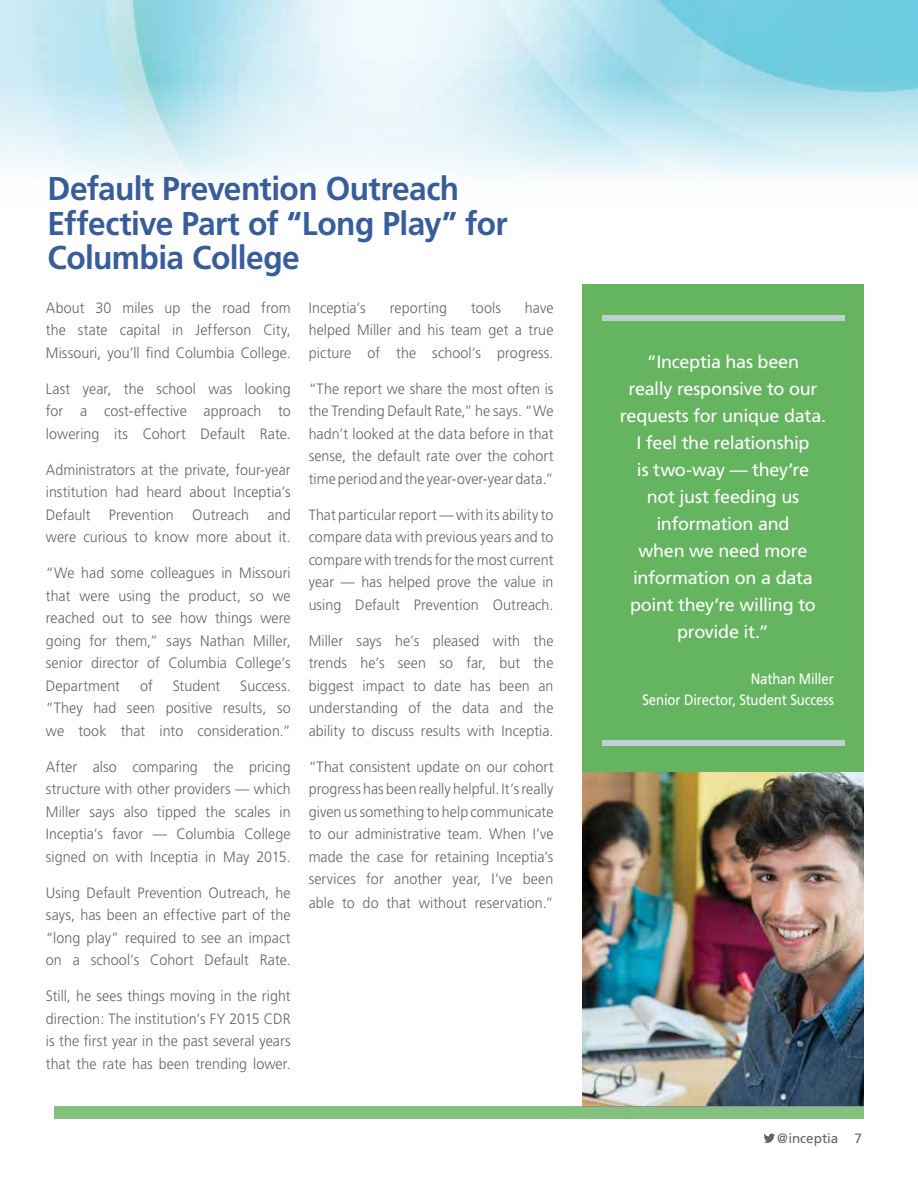
<style>
.page{position:relative;width:918px;height:1188px;background:#fff}
.page>*{position:absolute;margin:0;border:0;box-sizing:border-box;transform-origin:0 0}
.t1{font:700 33px/34.5px "Frutiger";letter-spacing:-.02em;color:#385d9b;scale:.96 1}
.t2{font:18px/27px "Frutiger";letter-spacing:-.02em;color:#fff;text-align:center}
.t3{font:300 15px/22.5px "Frutiger";letter-spacing:.005em;color:#636466;text-align:justify;scale:.95 1}
.t4{font:15px/21px "Frutiger";letter-spacing:-.01em;color:#fff;text-align:right;scale:.88 1}
.t5{font:13.5px "Frutiger";color:#636466}
</style>
<div class="page">
<div style="left:54px;top:1106px;width:810px;height:13px;background:#83bf7d"></div>
<svg style="left:764px;top:1133px;width:11px;height:10px"></svg>
<img style="left:0;top:0;width:918px;height:180px">
<div style="left:582px;top:284px;width:282px;height:823px;background:#65b460"></div>
<div style="left:602px;top:315px;width:242px;height:6px;background:#c0cfd4"></div>
<div style="left:602px;top:740px;width:242px;height:6px;background:#c0cfd4"></div>
<img style="left:582px;top:772px;width:282px;height:334px">
<h1 class="t1" style="left:48px;top:172px;width:481px">Default Prevention Outreach<br>Effective Part of “Long Play” for<br>Columbia College</h1>
<p class="t3" style="left:46px;top:296px;width:259px">About 30 miles up the road from the state capital in Jefferson City, Missouri, you’ll find Columbia College.</p>
<p class="t3" style="left:46px;top:377px;width:259px">Last year, the school was looking for a cost-effective approach to lowering its Cohort Default Rate.</p>
<p class="t3" style="left:46px;top:458px;width:259px">Administrators at the private, four-year institution had heard about Inceptia’s Default Prevention Outreach and were curious to know more about it.</p>
<p class="t3" style="left:46px;top:562px;width:259px">“We had some colleagues in Missouri that were using the product, so we reached out to see how things were going for them,” says Nathan Miller, senior director of Columbia College’s Department</p>
<p class="t3" style="left:140px;top:674px;width:15px">of</p>
<p class="t3" style="left:173px;top:674px;width:52px">Student</p>
<p class="t3" style="left:46px;top:674px;width:259px;text-indent:194px">Success. “They had seen positive results, so we took that into consideration.”</p>
<p class="t3" style="left:46px;top:755px;width:259px">After also comparing the pricing structure with other providers — which Miller says also tipped the scales in Inceptia’s favor — Columbia College signed on with Inceptia in May 2015.</p>
<p class="t3" style="left:46px;top:881px;width:259px">Using Default Prevention Outreach, he says, has been an effective part of the “long play” required to see an impact on a school’s Cohort Default Rate.</p>
<p class="t3" style="left:46px;top:985px;width:259px">Still, he sees things moving in the right direction: The institution’s FY 2015 CDR is the first year in the past several years that the rate has been trending lower.</p>
<p class="t3" style="left:309px;top:296px;width:259px;text-indent:216px">have helped Miller and his team get a true picture of the school’s progress.</p>
<p class="t3" style="left:309px;top:377px;width:259px">“The report we share the most often is the Trending Default Rate,” he says. “We hadn’t looked at the data before in that sense, the default rate over the cohort time period and the year-over-year data.”</p>
<p class="t3" style="left:309px;top:503px;width:259px">That particular report — with its ability to compare data with previous years and to compare with trends for the most current year — has helped prove the value in using Default Prevention Outreach.</p>
<p class="t3" style="left:309px;top:629px;width:259px">Miller says he’s pleased with the trends he’s seen so far, but the biggest impact to date has been an understanding of the data and the ability to discuss results with Inceptia.</p>
<p class="t3" style="left:309px;top:755px;width:259px">“That consistent update on our cohort progress has been really helpful. It’s really given us something to help communicate to our administrative team. When I’ve made the case for retaining Inceptia’s services for another year, I’ve been</p>
<p class="t3" style="left:309px;top:892px;width:259px">able to do that without reservation.”</p>
<p class="t3" style="left:309px;top:296px;width:62px">Inceptia’s</p>
<p class="t3" style="left:390px;top:296px;width:62px">reporting</p>
<p class="t3" style="left:471px;top:296px;width:33px">tools</p>
<p class="t2" style="left:620px;top:348px;width:208px">“Inceptia has been<br>really responsive to our requests for unique data.<br>I feel the relationship<br>is two-way — they’re<br>not just feeding us information and<br>when we need more information on a data point they’re willing to provide it.”</p>
<p class="t4" style="left:642px;top:669px;width:219px">Nathan Miller<br>Senior Director, Student Success</p>
<p class="t5" style="left:777px;top:1130px;width:86px">@inceptia 7</p>
</div>
